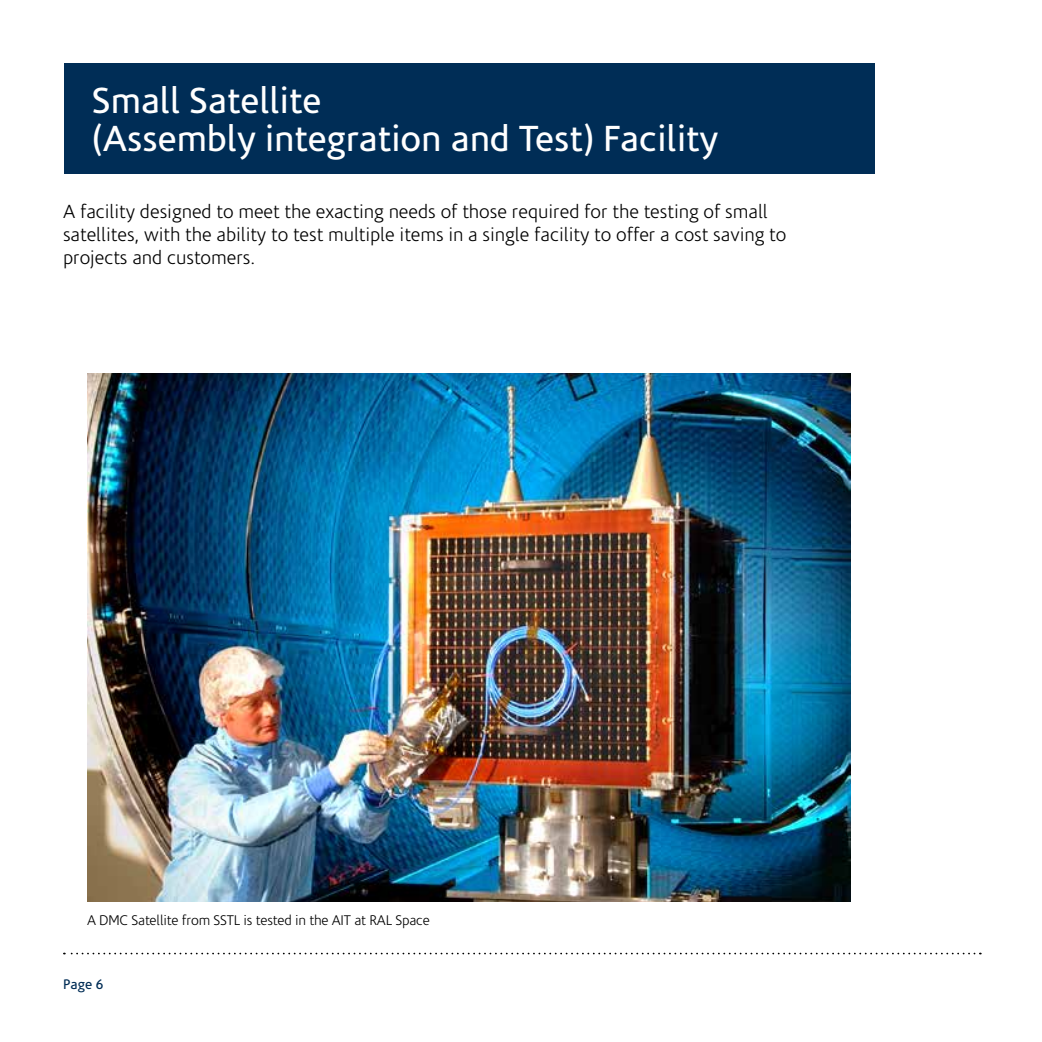
<style>
.page{position:relative;width:1042px;height:1042px;background:#fff}
.page>*{position:absolute;margin:0;border:0;box-sizing:border-box;transform-origin:0 0}
.t1{font:36.75px/38.5px "Corisande";color:#fff}
.t2{font:300 19.25px/23.1px "Corisande";color:#000}
.t3{font:300 14.17px "Corisande";letter-spacing:-.01em;color:#000}
.t4{font:14px "Corisande";color:#002d56}
</style>
<div class="page">
<div style="left:64px;top:63px;width:811px;height:111px;background:#002d56"></div>
<svg style="left:64px;top:952px;width:910px;height:2px"></svg>
<img style="left:87px;top:374px;width:764px;height:528px">
<p class="t1" style="left:92px;top:82px;width:627px">Small Satellite<br>(Assembly integration and Test) Facility</p>
<p class="t2" style="left:63px;top:200px;width:725px">A facility designed to meet the exacting needs of those required for the testing of small satellites, with the ability to test multiple items in a single facility to offer a cost saving to projects and customers.</p>
<p class="t3" style="left:87px;top:912px;width:344px">A DMC Satellite from SSTL is tested in the AIT at RAL Space</p>
<p class="t4" style="left:63px;top:977px;width:42px">Page 6</p>
</div>
